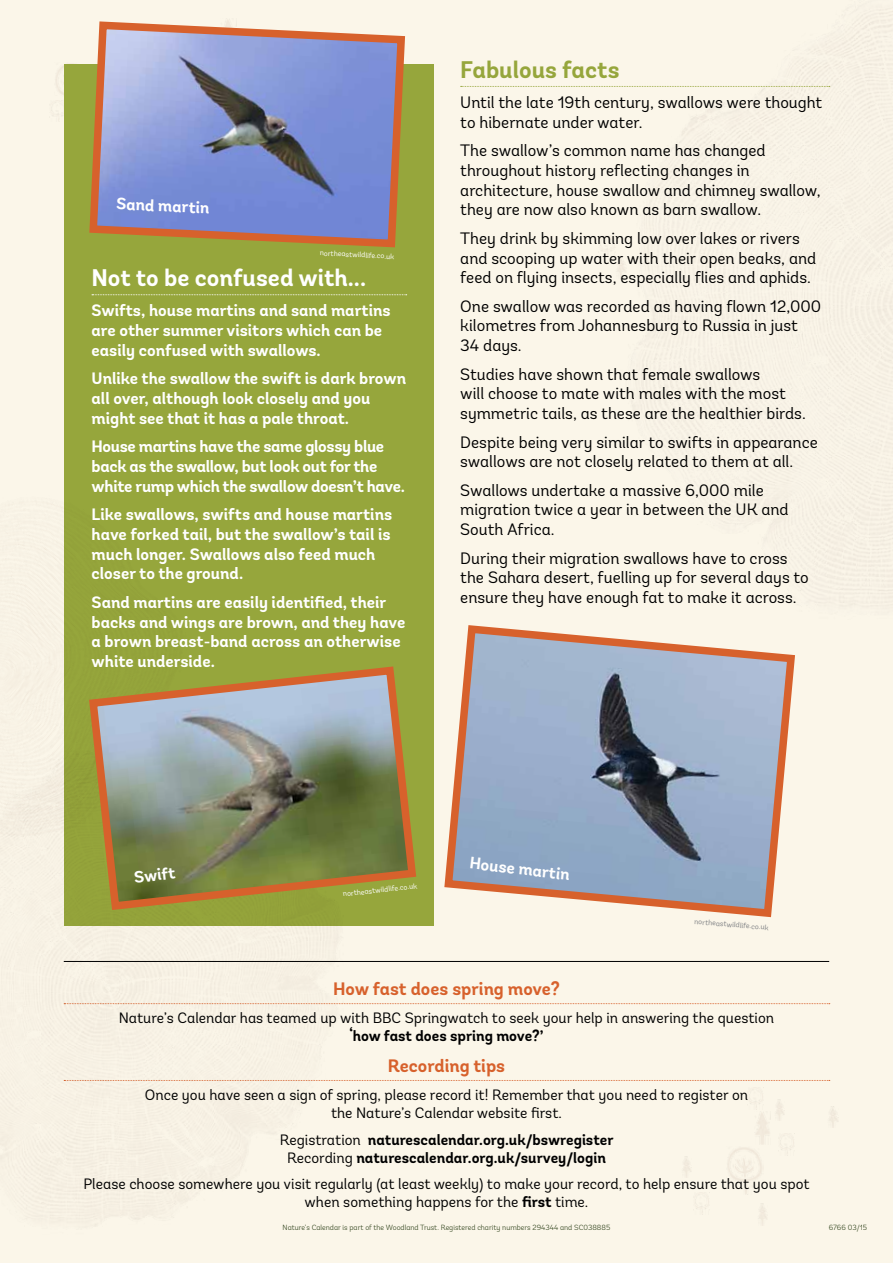
<style>
.page{position:relative;width:893px;height:1263px;background:#fbf6e9}
.page>*{position:absolute;margin:0;border:0;box-sizing:border-box;transform-origin:0 0}
.t1{font:700 24px "Andes";color:#fff}
.t2{font:700 24px "Andes";color:#96a63c}
.t3{font:700 18px "Andes";color:#d7612c}
.t4{font:16.5px/19.8px "Andes";color:#000}
.t5{font:700 16.5px/19.8px "Andes";color:#fff}
.t6{font:700 16.5px/19.8px "Andes";letter-spacing:-.02em;color:#fff}
.t7{font:15px/18px "Andes";color:#000;text-align:center}
.t8{font:700 15px/18px "Andes";color:#000;text-align:center}
.t9{font:300 7.5px "Andes";color:#30431c}
.t10{font:7.5px "Andes";color:#fff}
.t11{font:7.5px "Andes";color:#808285}
.s1{font-weight:400}
.s2{font-weight:700}
</style>
<div class="page">
<img style="left:56px;top:65px;width:8px;height:30px">
<div style="left:64px;top:64px;width:370px;height:861px;background:#96a63c"></div>
<svg style="left:461px;top:86px;width:369px;height:1px"></svg>
<svg style="left:427px;top:1003px;width:403px;height:1px"></svg>
<svg style="left:427px;top:1080px;width:403px;height:1px"></svg>
<hr style="left:64px;top:961px;width:765px;height:1px;background:#000">
<img style="left:0;top:860px;width:427px;height:365px">
<svg style="left:92px;top:294px;width:315px;height:1px"></svg>
<svg style="left:85px;top:662px;width:335px;height:252px"></svg>
<svg style="left:444px;top:625px;width:352px;height:293px"></svg>
<svg style="left:89px;top:20px;width:317px;height:228px;background:#9092b5"></svg>
<p class="t5" style="left:117px;top:194px;width:95px;rotate:3deg">Sand martin</p>
<p class="t10" style="left:320px;top:248px;width:76px;rotate:3deg">northeastwildlife.co.uk</p>
<h1 class="t1" style="left:92px;top:263px;width:276px">Not to be confused with...</h1>
<p class="t5" style="left:92px;top:301px;width:300px">Swifts, house martins and sand martins are other summer visitors which can be easily confused with swallows.</p>
<p class="t5" style="left:92px;top:369px;width:316px">Unlike the swallow the swift is dark brown all over, although look closely and you might see that it has a pale throat.</p>
<p class="t6" style="left:92px;top:437px;width:315px">House martins have the same glossy blue back as the swallow, but look out for the white rump which the swallow doesn’t have.</p>
<p class="t5" style="left:92px;top:505px;width:302px">Like swallows, swifts and house martins have forked tail, but the swallow’s tail is much longer. Swallows also feed much closer to the ground.</p>
<p class="t5" style="left:92px;top:593px;width:315px">Sand martins are easily identified, their backs and wings are brown, and they have a brown breast-band across an otherwise white underside.</p>
<h1 class="t2" style="left:460px;top:54px;width:161px">Fabulous facts</h1>
<p class="t4" style="left:460px;top:92px;width:363px">Until the late 19th century, swallows were thought to hibernate under water.</p>
<p class="t4" style="left:460px;top:140px;width:362px">The swallow’s common name has changed throughout history reflecting changes in architecture, house swallow and chimney swallow, they are now also known as barn swallow.</p>
<p class="t4" style="left:460px;top:228px;width:358px">They drink by skimming low over lakes or rivers and scooping up water with their open beaks, and feed on flying insects, especially flies and aphids.</p>
<p class="t4" style="left:460px;top:296px;width:362px">One swallow was recorded as having flown 12,000 kilometres from Johannesburg to Russia in just<br>34 days.</p>
<p class="t4" style="left:460px;top:364px;width:347px">Studies have shown that female swallows<br>will choose to mate with males with the most symmetric tails, as these are the healthier birds.</p>
<p class="t4" style="left:460px;top:432px;width:359px">Despite being very similar to swifts in appearance swallows are not closely related to them at all.</p>
<p class="t4" style="left:460px;top:480px;width:330px">Swallows undertake a massive 6,000 mile migration twice a year in between the UK and<br>South Africa.</p>
<p class="t4" style="left:460px;top:548px;width:350px">During their migration swallows have to cross the Sahara desert, fuelling up for several days to ensure they have enough fat to make it across.</p>
<p class="t5" style="left:133px;top:867px;width:43px;rotate:-6deg">Swift</p>
<p class="t5" style="left:471px;top:853px;width:102px;rotate:7deg">House martin</p>
<p class="t10" style="left:342px;top:889px;width:76px;rotate:-6deg">northeastwildlife.co.uk</p>
<p class="t11" style="left:695px;top:917px;width:76px;rotate:5deg">northeastwildlife.co.uk</p>
<p class="t3" style="left:333px;top:977px;width:228px">How fast does spring move?</p>
<p class="t7" style="left:119px;top:1009px;width:657px">Nature’s Calendar has teamed up with BBC Springwatch to seek your help in answering the question</p>
<p class="t8" style="left:350px;top:1028px;width:195px">‘how fast does spring move?’</p>
<p class="t3" style="left:388px;top:1054px;width:119px">Recording tips</p>
<p class="t7" style="left:145px;top:1086px;width:605px">Once you have seen a sign of spring, please record it! Remember that you need to register on the Nature’s Calendar website first.</p>
<p class="t8" style="left:280px;top:1131px;width:335px"><span class="s1">Registration</span> naturescalendar.org.uk/bswregister<br><span class="s1">Recording</span> naturescalendar.org.uk/survey/login</p>
<p class="t7" style="left:83px;top:1175px;width:728px">Please choose somewhere you visit regularly (at least weekly) to make your record, to help ensure that you spot when something happens for the <span class="s2">first</span> time.</p>
<p class="t9" style="left:283px;top:1223px;width:329px">Nature’s Calendar is part of the Woodland Trust. Registered charity numbers 294344 and SC038885</p>
<p class="t9" style="left:829px;top:1223px;width:40px">6766 03/15</p>
</div>
